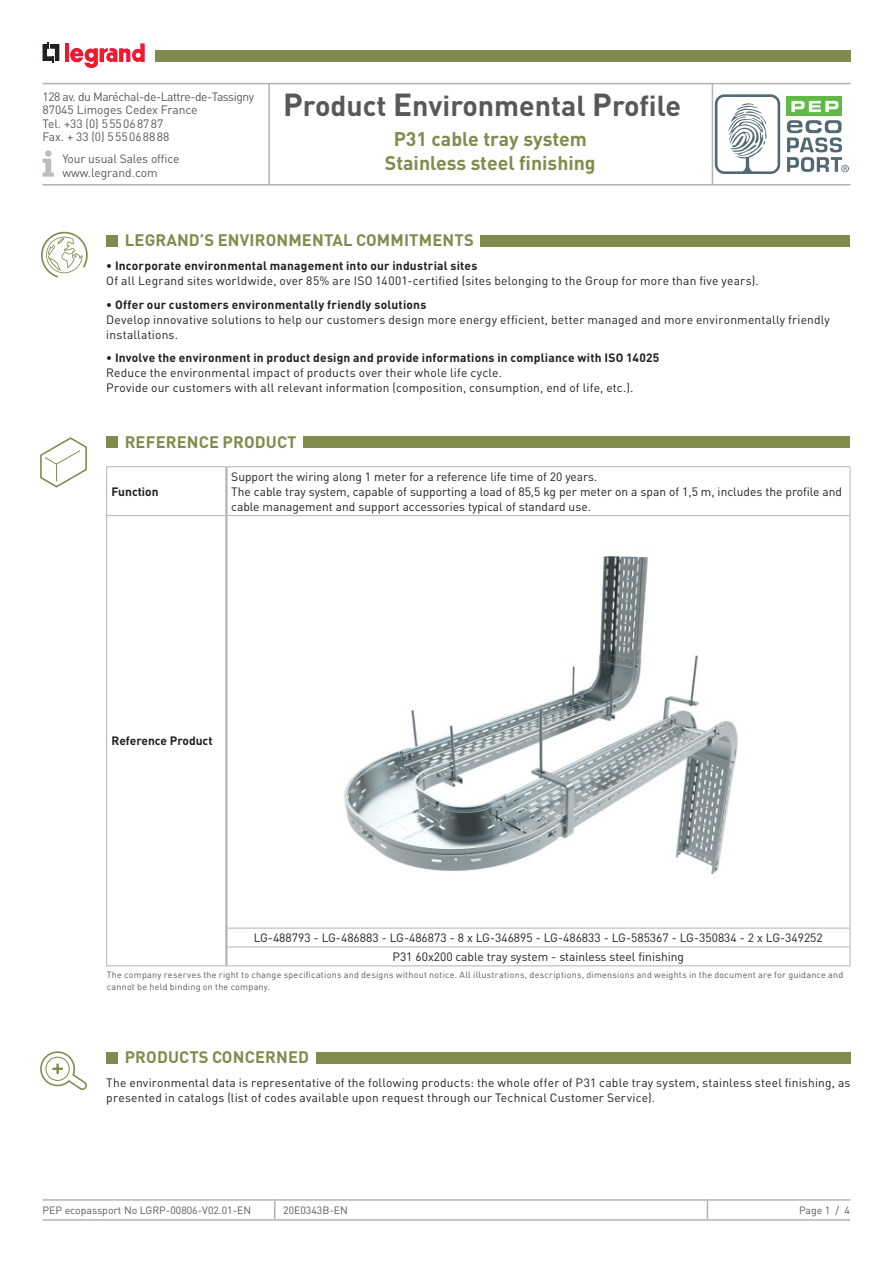
<style>
.page{position:relative;width:893px;height:1263px;background:#fff}
.page>*{position:absolute;margin:0;border:0;box-sizing:border-box;transform-origin:0 0}
.t1{font:700 28.5px "DIN Pro";color:#57585a}
.t2{font:700 19.5px/24px "DIN Pro";color:#7f8c4e;text-align:center}
.t3{font:700 16.5px "DIN Pro";letter-spacing:.01em;color:#7f8c4e}
.t4{font:12px/15px "DIN Pro";letter-spacing:.015em;color:#231f20}
.t5{font:700 12px "DIN Pro";letter-spacing:.015em;color:#231f20}
.t6{font:12px/13.5px "DIN Pro";letter-spacing:-.01em;color:#57585a}
.t7{font:10.5px "DIN Pro";color:#57585a}
.t8{font:9px/12px "DIN Pro";letter-spacing:.025em;color:#57585a}
.s1{font-size:31.5px}
</style>
<div class="page">
<hr style="left:43px;top:1199px;width:232px;height:2px;background:#b2b3b7">
<hr style="left:275px;top:1199px;width:432px;height:2px;background:#b2b3b7">
<svg style="left:274px;top:1201px;width:1px;height:18px"></svg>
<hr style="left:707px;top:1199px;width:143px;height:2px;background:#b2b3b7">
<svg style="left:707px;top:1201px;width:1px;height:18px"></svg>
<hr style="left:43px;top:1219px;width:232px;height:2px;background:#b2b3b7">
<hr style="left:275px;top:1219px;width:432px;height:2px;background:#b2b3b7">
<hr style="left:707px;top:1219px;width:143px;height:2px;background:#b2b3b7">
<div style="left:786px;top:97px;width:56px;height:19px;background:#60bb46"></div>
<svg style="left:791px;top:101px;width:47px;height:11px"></svg>
<svg style="left:715px;top:94px;width:65px;height:80px"></svg>
<svg style="left:787px;top:120px;width:62px;height:52px"></svg>
<svg style="left:43px;top:43px;width:16px;height:20px"></svg>
<hr style="left:65px;top:44px;width:4px;height:18px;background:#ee1d23">
<svg style="left:70px;top:44px;width:75px;height:24px"></svg>
<hr style="left:43px;top:83px;width:807px;height:1px;background:#b2b3b7">
<hr style="left:43px;top:184px;width:807px;height:2px;background:#b2b3b7">
<hr style="left:268px;top:84px;width:2px;height:100px;background:#b2b3b7">
<hr style="left:712px;top:84px;width:1px;height:100px;background:#b2b3b7">
<div style="left:155px;top:50px;width:695px;height:12px;background:#7f8c4e"></div>
<svg style="left:43px;top:150px;width:11px;height:27px"></svg>
<div style="left:106px;top:235px;width:12px;height:11px;background:#7f8c4e"></div>
<div style="left:480px;top:235px;width:370px;height:11px;background:#7f8c4e"></div>
<svg style="left:41px;top:232px;width:47px;height:45px"></svg>
<div style="left:106px;top:1051px;width:12px;height:12px;background:#7f8c4e"></div>
<div style="left:316px;top:1051px;width:534px;height:12px;background:#7f8c4e"></div>
<div style="left:106px;top:436px;width:12px;height:12px;background:#7f8c4e"></div>
<div style="left:303px;top:436px;width:547px;height:12px;background:#7f8c4e"></div>
<hr style="left:106px;top:466px;width:120px;height:1px;background:#b2b3b7">
<hr style="left:106px;top:467px;width:1px;height:48px;background:#b2b3b7">
<hr style="left:106px;top:515px;width:119px;height:1px;background:#b2b3b7">
<hr style="left:106px;top:516px;width:1px;height:412px;background:#b2b3b7">
<svg style="left:106px;top:928px;width:1px;height:37px"></svg>
<hr style="left:228px;top:946px;width:622px;height:1px;background:#b2b3b7">
<hr style="left:106px;top:965px;width:120px;height:1px;background:#b2b3b7">
<hr style="left:226px;top:965px;width:624px;height:1px;background:#b2b3b7">
<hr style="left:226px;top:466px;width:624px;height:1px;background:#b2b3b7">
<hr style="left:850px;top:467px;width:1px;height:48px;background:#b2b3b7">
<hr style="left:228px;top:515px;width:622px;height:1px;background:#b2b3b7">
<hr style="left:850px;top:516px;width:1px;height:412px;background:#b2b3b7">
<hr style="left:228px;top:928px;width:622px;height:1px;background:#b2b3b7">
<svg style="left:850px;top:928px;width:1px;height:37px"></svg>
<hr style="left:225px;top:467px;width:3px;height:49px;background:#b2b3b7">
<hr style="left:225px;top:516px;width:3px;height:412px;background:#b2b3b7">
<hr style="left:225px;top:928px;width:3px;height:19px;background:#b2b3b7">
<hr style="left:225px;top:947px;width:3px;height:18px;background:#b2b3b7">
<img style="left:344px;top:556px;width:394px;height:319px">
<svg style="left:40px;top:437px;width:47px;height:50px"></svg>
<svg style="left:40px;top:1051px;width:47px;height:39px"></svg>
<p class="t6" style="left:43px;top:89px;width:213px">128 av. du Maréchal-de-Lattre-de-Tassigny<br>87045 Limoges Cedex France<br>Tel. +33 (0) 555068787<br>Fax. + 33 (0) 555068888</p>
<p class="t6" style="left:62px;top:152px;width:118px">Your usual Sales office www.legrand.com</p>
<h1 class="t1" style="left:283px;top:86px;width:399px"><span class="s1">P</span>roduct <span class="s1">E</span>nvironmental <span class="s1">P</span>rofile</h1>
<h2 class="t2" style="left:385px;top:126px;width:212px">P31 cable tray system<br>Stainless steel finishing</h2>
<h3 class="t3" style="left:125px;top:229px;width:350px">LEGRAND’S ENVIRONMENTAL COMMITMENTS</h3>
<p class="t5" style="left:106px;top:257px;width:373px">• Incorporate environmental management into our industrial sites</p>
<p class="t4" style="left:106px;top:273px;width:654px">Of all Legrand sites worldwide, over 85% are ISO 14001-certified (sites belonging to the Group for more than five years).</p>
<p class="t5" style="left:106px;top:296px;width:322px">• Offer our customers environmentally friendly solutions</p>
<p class="t4" style="left:106px;top:311px;width:725px">Develop innovative solutions to help our customers design more energy efficient, better managed and more environmentally friendly installations.</p>
<p class="t5" style="left:106px;top:349px;width:555px">• Involve the environment in product design and provide informations in compliance with ISO 14025</p>
<p class="t4" style="left:106px;top:365px;width:529px">Reduce the environmental impact of products over their whole life cycle.<br>Provide our customers with all relevant information (composition, consumption, end of life, etc.).</p>
<p class="t3" style="left:125px;top:431px;width:173px">REFERENCE PRODUCT</p>
<p class="t5" style="left:112px;top:483px;width:49px">Function</p>
<p class="t4" style="left:231px;top:468px;width:612px">Support the wiring along 1 meter for a reference life time of 20 years.<br>The cable tray system, capable of supporting a load of 85,5 kg per meter on a span of 1,5 m, includes the profile and cable management and support accessories typical of standard use.</p>
<p class="t5" style="left:112px;top:733px;width:103px">Reference Product</p>
<p class="t4" style="left:254px;top:930px;width:571px">LG-488793 - LG-486883 - LG-486873 - 8 x LG-346895 - LG-486833 - LG-585367 - LG-350834 - 2 x LG-349252</p>
<p class="t4" style="left:392px;top:949px;width:293px">P31 60x200 cable tray system - stainless steel finishing</p>
<p class="t8" style="left:107px;top:968px;width:738px">The company reserves the right to change specifications and designs without notice. All illustrations, descriptions, dimensions and weights in the document are for guidance and cannot be held binding on the company.</p>
<p class="t3" style="left:125px;top:1046px;width:186px">PRODUCTS CONCERNED</p>
<p class="t4" style="left:106px;top:1075px;width:746px">The environmental data is representative of the following products: the whole offer of P31 cable tray system, stainless steel finishing, as presented in catalogs (list of codes available upon request through our Technical Customer Service).</p>
<p class="t7" style="left:43px;top:1203px;width:210px">PEP ecopassport No LGRP-00806-V02.01-EN</p>
<p class="t7" style="left:283px;top:1203px;width:66px">20E0343B-EN</p>
<p class="t7" style="left:799px;top:1203px;width:53px">Page 1 / 4</p>
</div>
